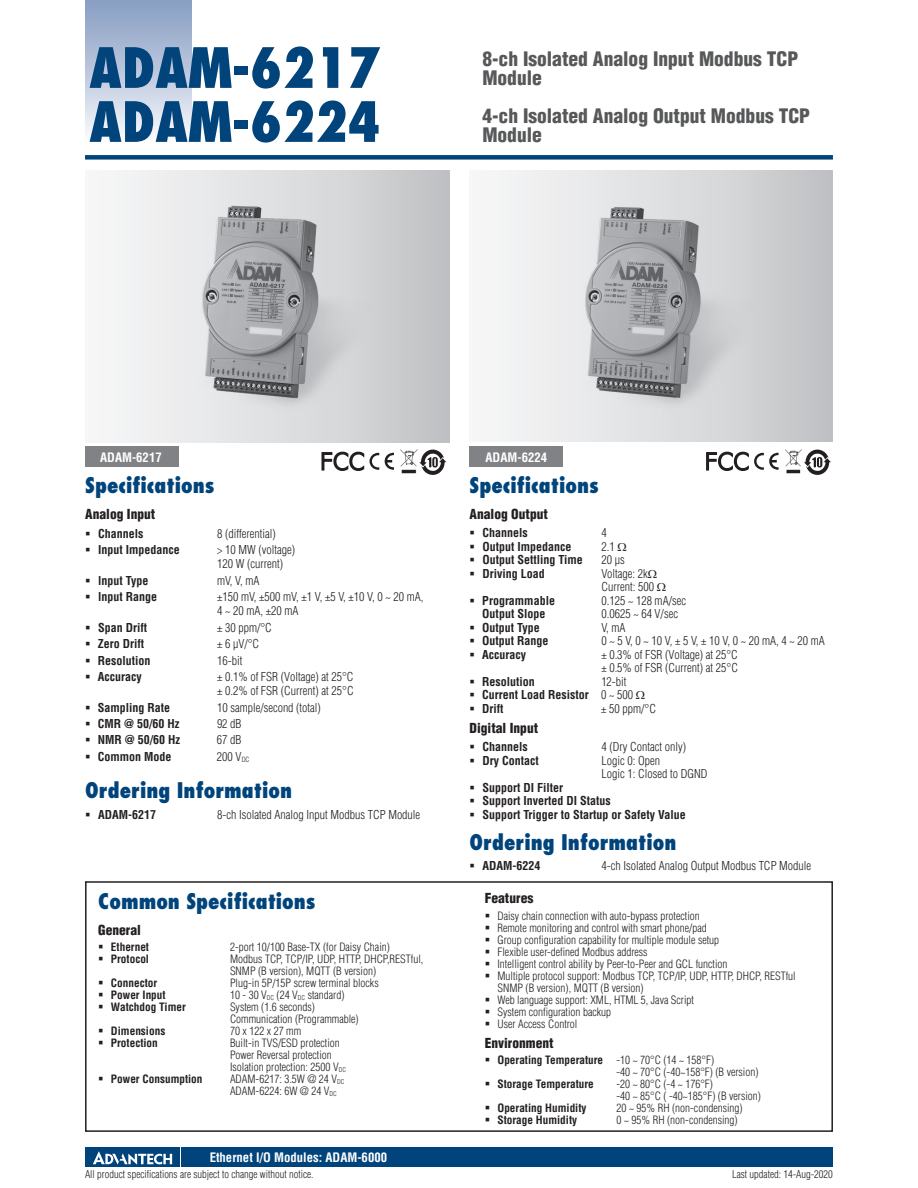
<style>
.page{position:relative;width:918px;height:1188px;background:#fff}
.page>*{position:absolute;margin:0;border:0;box-sizing:border-box;transform-origin:0 0}
.t1{font:800 condensed 54px/54px "Futura";color:#00447b}
.t2{font:800 condensed 21px "Futura";color:#00447b}
.t3{font:900 condensed 19.5px/19.5px "Helvetica";color:#57585a}
.t4{font:900 condensed 13.5px "Helvetica";color:#231f20}
.t5{font:700 condensed 12.75px "Helvetica";color:#fff}
.t6{font:300 condensed 12px/14.2px "Helvetica";color:#231f20}
.t7{font:700 condensed 12px/13.5px "Helvetica";color:#231f20}
.t8{font:300 condensed 11.25px/12px "Helvetica";color:#231f20}
.t9{font:700 condensed 11.25px "Helvetica";color:#231f20}
.t10{font:300 condensed 10.5px "Helvetica";color:#231f20}
.s1{font-size:6.6px}
.s2{font-weight:300}
.s3{font-weight:700}
</style>
<div class="page">
<div style="left:85px;top:155px;width:748px;height:5px;background:#00447b"></div>
<div style="left:85px;top:0;width:106px;height:143px;background:linear-gradient(to bottom,#849bc1,#f9fafc)"></div>
<div style="left:182px;top:1147px;width:651px;height:20px;background:#00447b"></div>
<div style="left:85px;top:1147px;width:95px;height:20px;background:#00447b"></div>
<svg style="left:93px;top:1151px;width:79px;height:14px"></svg>
<img style="left:400px;top:449px;width:18px;height:25px">
<img style="left:785px;top:449px;width:17px;height:25px">
<svg style="left:419px;top:449px;width:27px;height:26px"></svg>
<svg style="left:804px;top:449px;width:27px;height:26px"></svg>
<img style="left:106px;top:170px;width:343px;height:273px">
<img style="left:490px;top:170px;width:342px;height:272px">
<div style="left:85px;top:881px;width:748px;height:251px;border:2px solid #231f20"></div>
<svg style="left:370px;top:453px;width:9px;height:17px"></svg>
<svg style="left:385px;top:452px;width:9px;height:18px"></svg>
<svg style="left:321px;top:451px;width:43px;height:20px"></svg>
<svg style="left:706px;top:451px;width:73px;height:20px"></svg>
<div style="left:470px;top:446px;width:93px;height:21px;background:#808285"></div>
<div style="left:85px;top:446px;width:94px;height:21px;background:#808285"></div>
<h1 class="t1" style="left:89px;top:41px;width:293px">ADAM-6217<br>ADAM-6224</h1>
<h3 class="t3" style="left:482px;top:48px;width:317px">8-ch Isolated Analog Input Modbus TCP<br>Module</h3>
<h3 class="t3" style="left:482px;top:105px;width:329px">4-ch Isolated Analog Output Modbus TCP<br>Module</h3>
<p class="t5" style="left:100px;top:449px;width:63px">ADAM-6217</p>
<p class="t5" style="left:486px;top:449px;width:63px">ADAM-6224</p>
<h2 class="t2" style="left:85px;top:472px;width:131px">Specifications</h2>
<p class="t4" style="left:85px;top:506px;width:72px">Analog Input</p>
<p class="t7" style="left:98px;top:527px;width:47px">Channels</p>
<p class="t6" style="left:217px;top:526px;width:60px">8 (differential)</p>
<p class="t7" style="left:98px;top:543px;width:83px">Input Impedance</p>
<p class="t6" style="left:217px;top:543px;width:79px">&gt; 10 MW (voltage)<br>120 W (current)</p>
<p class="t7" style="left:98px;top:574px;width:52px">lnput Type</p>
<p class="t6" style="left:217px;top:573px;width:44px">mV, V, mA</p>
<p class="t7" style="left:98px;top:590px;width:61px">lnput Range</p>
<p class="t6" style="left:217px;top:590px;width:208px">±150 mV, ±500 mV, ±1 V, ±5 V, ±10 V, 0 ~ 20 mA,<br>4 ~ 20 mA, ±20 mA</p>
<p class="t7" style="left:98px;top:621px;width:51px">Span Drift</p>
<p class="t6" style="left:217px;top:620px;width:56px">± 30 ppm/°C</p>
<p class="t7" style="left:98px;top:637px;width:48px">Zero Drift</p>
<p class="t6" style="left:217px;top:637px;width:44px">± 6 μV/°C</p>
<p class="t7" style="left:98px;top:653px;width:54px">Resolution</p>
<p class="t6" style="left:217px;top:653px;width:27px">16-bit</p>
<p class="t7" style="left:98px;top:670px;width:45px">Accuracy</p>
<p class="t6" style="left:217px;top:669px;width:138px">± 0.1% of FSR (Voltage) at 25°C ± 0.2% of FSR (Current) at 25°C</p>
<p class="t7" style="left:98px;top:700px;width:74px">Sampling Rate</p>
<p class="t6" style="left:217px;top:700px;width:105px">10 sample/second (total)</p>
<p class="t7" style="left:98px;top:717px;width:83px">CMR @ 50/60 Hz</p>
<p class="t6" style="left:217px;top:716px;width:26px">92 dB</p>
<p class="t7" style="left:98px;top:733px;width:84px">NMR @ 50/60 Hz</p>
<p class="t6" style="left:217px;top:733px;width:26px">67 dB</p>
<p class="t7" style="left:98px;top:750px;width:75px">Common Mode</p>
<p class="t6" style="left:217px;top:749px;width:34px">200 V<sub>DC</sub></p>
<h2 class="t2" style="left:85px;top:777px;width:208px">Ordering Information</h2>
<p class="t7" style="left:98px;top:808px;width:60px">ADAM-6217</p>
<p class="t6" style="left:217px;top:807px;width:205px">8-ch Isolated Analog Input Modbus TCP Module</p>
<h2 class="t2" style="left:98px;top:888px;width:219px">Common Specifications</h2>
<p class="t4" style="left:98px;top:922px;width:44px">General</p>
<p class="t9" style="left:111px;top:941px;width:40px">Ethernet</p>
<p class="t8" style="left:230px;top:941px;width:161px">2-port 10/100 Base-TX (for Daisy Chain)</p>
<p class="t9" style="left:111px;top:953px;width:40px">Protocol</p>
<p class="t8" style="left:230px;top:953px;width:195px">Modbus TCP, TCP/IP, UDP, HTTP, DHCP,RESTful,<br>SNMP (B version), MQTT (B version)</p>
<p class="t9" style="left:111px;top:977px;width:48px">Connector</p>
<p class="t8" style="left:230px;top:977px;width:150px">Plug-in 5P/15P screw terminal blocks</p>
<p class="t9" style="left:111px;top:989px;width:56px">Power Input</p>
<p class="t8" style="left:230px;top:989px;width:116px">10 - 30 V<span class="s1">DC</span> (24 V<span class="s1">DC</span> standard)</p>
<p class="t9" style="left:111px;top:1001px;width:76px">Watchdog Timer</p>
<p class="t8" style="left:230px;top:1001px;width:130px">System (1.6 seconds)<br>Communication (Programmable)</p>
<p class="t9" style="left:111px;top:1025px;width:56px">Dimensions</p>
<p class="t8" style="left:230px;top:1025px;width:73px">70 x 122 x 27 mm</p>
<p class="t9" style="left:111px;top:1037px;width:48px">Protection</p>
<p class="t8" style="left:230px;top:1037px;width:117px">Built-in TVS/ESD protection<br>Power Reversal protection<br>Isolation protection: 2500 V<span class="s1">DC</span></p>
<p class="t9" style="left:111px;top:1073px;width:93px">Power Consumption</p>
<p class="t8" style="left:230px;top:1073px;width:116px">ADAM-6217: 3.5W @ 24 V<span class="s1">DC<br></span>ADAM-6224: 6W @ 24 V<span class="s1">DC</span></p>
<p class="t5" style="left:210px;top:1150px;width:179px">Ethernet I/O Modules: ADAM-6000</p>
<h2 class="t2" style="left:470px;top:472px;width:131px">Specifications</h2>
<p class="t4" style="left:470px;top:506px;width:80px">Analog Output</p>
<p class="t7" style="left:482px;top:526px;width:47px">Channels</p>
<p class="t6" style="left:601px;top:526px;width:7px">4</p>
<p class="t7" style="left:482px;top:539px;width:91px">Output Impedance</p>
<p class="t6" style="left:601px;top:539px;width:15px">2.1</p>
<p class="t7" style="left:482px;top:553px;width:102px">Output Settling Time</p>
<p class="t6" style="left:601px;top:553px;width:25px">20 μs</p>
<p class="t7" style="left:482px;top:566px;width:64px">Driving Load</p>
<p class="t6" style="left:601px;top:566px;width:54px;line-height:13.5px">Voltage: 2k<br>Current: 500</p>
<p class="t7" style="left:482px;top:593px;width:74px">Programmable</p>
<p class="t6" style="left:601px;top:593px;width:86px">0.125 ~ 128 mA/sec</p>
<p class="t7" style="left:482px;top:607px;width:65px">Output Slope</p>
<p class="t6" style="left:601px;top:607px;width:78px">0.0625 ~ 64 V/sec</p>
<p class="t7" style="left:482px;top:620px;width:59px">Output Type</p>
<p class="t6" style="left:601px;top:620px;width:26px">V, mA</p>
<p class="t7" style="left:482px;top:634px;width:68px">Output Range</p>
<p class="t6" style="left:601px;top:634px;width:225px">0 ~ 5 V, 0 ~ 10 V, ± 5 V, ± 10 V, 0 ~ 20 mA, 4 ~ 20 mA</p>
<p class="t7" style="left:482px;top:647px;width:45px">Accuracy</p>
<p class="t6" style="left:601px;top:647px;width:138px;line-height:13.5px">± 0.3% of FSR (Voltage) at 25°C ± 0.5% of FSR (Current) at 25°C</p>
<p class="t7" style="left:482px;top:674px;width:54px">Resolution</p>
<p class="t7" style="left:482px;top:674px;width:153px;text-indent:119px"><span class="s2">12-bit<br></span>Current Load Resistor <span class="s2">0 ~ 500<br></span>Drift</p>
<p class="t6" style="left:601px;top:701px;width:56px">± 50 ppm/°C</p>
<p class="t4" style="left:470px;top:720px;width:70px">Digital Input</p>
<p class="t7" style="left:482px;top:740px;width:47px">Channels</p>
<p class="t6" style="left:601px;top:740px;width:86px">4 (Dry Contact only)</p>
<p class="t7" style="left:482px;top:753px;width:58px">Dry Contact</p>
<p class="t6" style="left:601px;top:753px;width:107px;line-height:13.5px">Logic 0: Open<br>Logic 1: Closed to DGND</p>
<p class="t7" style="left:482px;top:780px;width:205px">Support DI Filter<br>Support Inverted DI Status<br>Support Trigger to Startup or Safety Value</p>
<h2 class="t2" style="left:470px;top:829px;width:208px">Ordering Information</h2>
<p class="t7" style="left:482px;top:858px;width:60px">ADAM-6224</p>
<p class="t6" style="left:601px;top:858px;width:211px">4-ch Isolated Analog Output Modbus TCP Module</p>
<p class="t4" style="left:485px;top:890px;width:50px">Features</p>
<p class="t8" style="left:497px;top:910px;width:300px">Daisy chain connection with auto-bypass protection<br>Remote monitoring and control with smart phone/pad<br>Group configuration capability for multiple module setup<br>Flexible user-defined Modbus address<br>Intelligent control ability by Peer-to-Peer and GCL function<br>Multiple protocol support: Modbus TCP, TCP/IP, UDP, HTTP, DHCP, RESTful SNMP (B version), MQTT (B version)<br>Web language support: XML, HTML 5, Java Script<br>System configuration backup<br>User Access Control</p>
<p class="t4" style="left:485px;top:1034px;width:70px">Environment</p>
<p class="t8" style="left:617px;top:1054px;width:144px;text-indent:-119px"><span class="s3">Operating Temperature</span> -10 ~ 70°C (14 ~ 158°F)<br>-40 ~ 70°C (-40~158°F) (B version)</p>
<p class="t9" style="left:497px;top:1077px;width:98px">Storage Temperature</p>
<p class="t8" style="left:617px;top:1078px;width:146px">-20 ~ 80°C (-4 ~ 176°F)<br>-40 ~ 85°C ( -40~185°F) (B version)</p>
<p class="t9" style="left:497px;top:1101px;width:91px">Operating Humidity</p>
<p class="t8" style="left:617px;top:1102px;width:128px">20 ~ 95% RH (non-condensing)</p>
<p class="t9" style="left:497px;top:1113px;width:81px">Storage Humidity</p>
<p class="t8" style="left:617px;top:1114px;width:123px">0 ~ 95% RH (non-condensing)</p>
<p class="t10" style="left:85px;top:1168px;width:230px">All product specifications are subject to change without notice.</p>
<p class="t10" style="left:732px;top:1168px;width:102px">Last updated: 14-Aug-2020</p>
</div>
